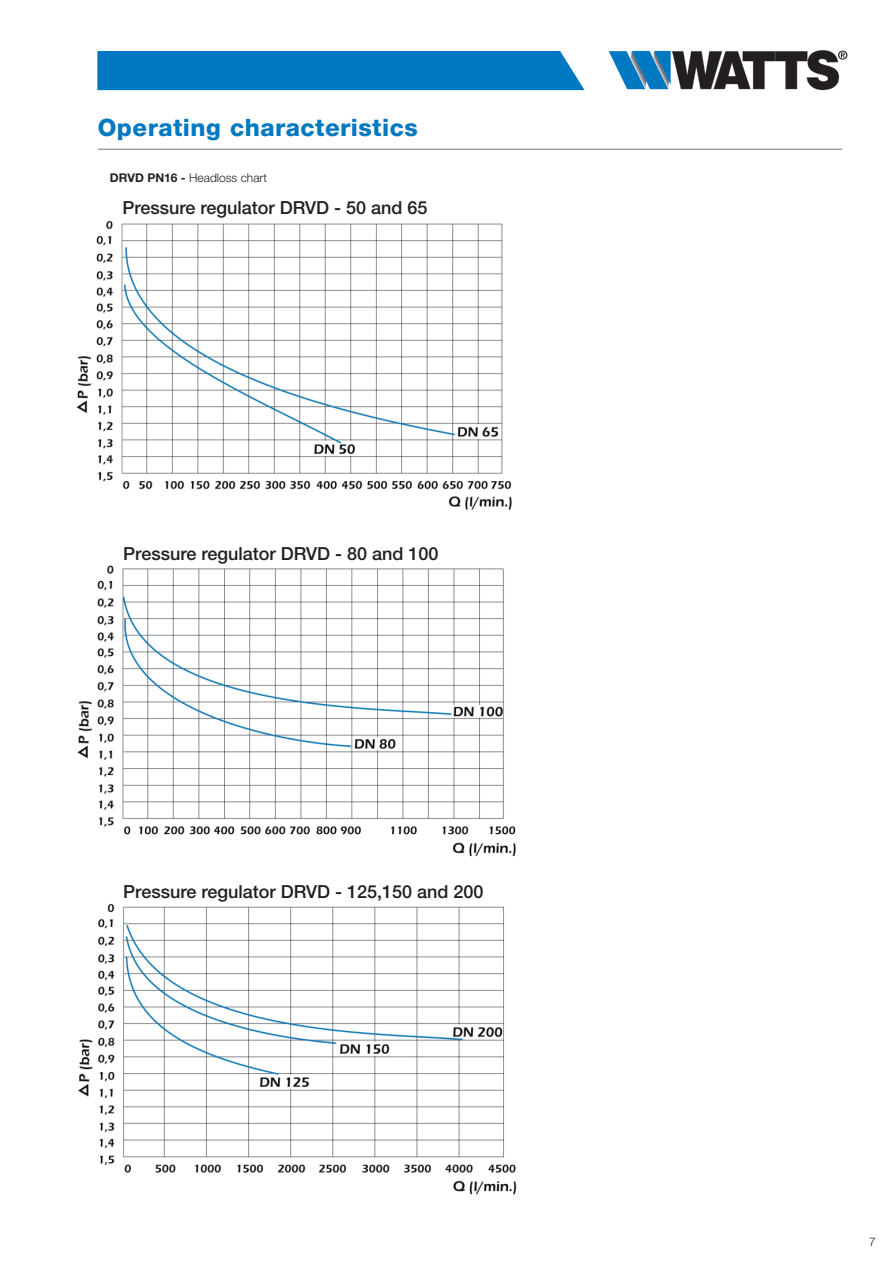
<style>
.page{position:relative;width:893px;height:1263px;background:#fff}
.page>*{position:absolute;margin:0;border:0;box-sizing:border-box;transform-origin:0 0}
.t1{font:800 24px "Helvetica Neue LT Std";letter-spacing:.02em;color:#0079c2}
.t2{font:500 18px "Helvetica Neue LT Std";color:#231f20}
.t3{font:300 12px "Helvetica Neue LT Std";color:#231f20}
.s1{font-weight:700}
</style>
<div class="page">
<div style="left:97px;top:51px;width:488px;height:39px;background:#0079c2"></div>
<svg style="left:609px;top:50px;width:238px;height:40px"></svg>
<img style="left:77px;top:565px;width:439px;height:292px">
<hr style="left:98px;top:149px;width:744px;height:1px;background:#757679">
<img style="left:76px;top:220px;width:436px;height:290px">
<img style="left:78px;top:903px;width:439px;height:292px">
<h1 class="t1" style="left:98px;top:113px;width:321px">Operating characteristics</h1>
<p class="t3" style="left:110px;top:170px;width:159px"><span class="s1">DRVD PN16 -</span> Headloss chart</p>
<p class="t2" style="left:122px;top:197px;width:307px">Pressure regulator DRVD - 50 and 65</p>
<p class="t2" style="left:123px;top:543px;width:317px">Pressure regulator DRVD - 80 and 100</p>
<p class="t2" style="left:123px;top:881px;width:362px">Pressure regulator DRVD - 125,150 and 200</p>
<p class="t3" style="left:869px;top:1234px;width:8px">7</p>
</div>
